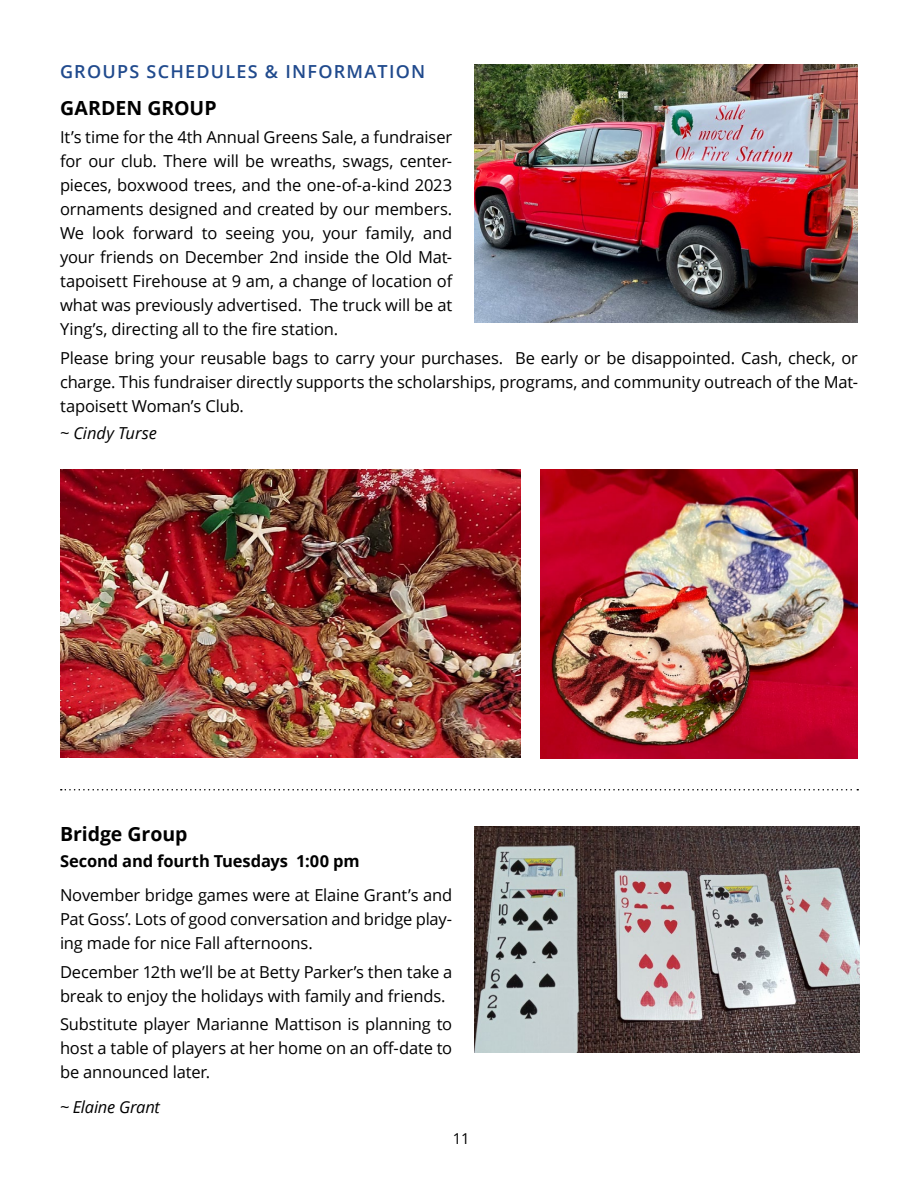
<style>
.page{position:relative;width:918px;height:1188px;background:#fff}
.page>*{position:absolute;margin:0;border:0;box-sizing:border-box;transform-origin:0 0}
.t1{font:700 19.5px "Open Sans";letter-spacing:-.005em;color:#000}
.t2{font:600 18px "Open Sans";letter-spacing:.07em;color:#204a8d}
.t3{font:16.5px/24px "Open Sans";letter-spacing:-.01em;color:#000;text-align:justify}
.t4{font:700 16.5px "Open Sans";letter-spacing:-.005em;color:#000}
.t5{font:italic 16.5px "Open Sans";letter-spacing:-.01em;color:#000}
.t6{font:15px "Open Sans";color:#000}
</style>
<div class="page">
<img style="left:475px;top:826px;width:385px;height:227px">
<svg style="left:61px;top:789px;width:797px;height:1px"></svg>
<img style="left:475px;top:64px;width:383px;height:258px">
<img style="left:540px;top:470px;width:318px;height:289px">
<img style="left:60px;top:469px;width:461px;height:289px">
<p class="t2" style="left:60px;top:59px;width:367px">GROUPS SCHEDULES &amp; INFORMATION</p>
<p class="t1" style="left:60px;top:95px;width:158px">GARDEN GROUP</p>
<p class="t3" style="left:60px;top:125px;width:394px">It’s time for the 4th Annual Greens Sale, a fundraiser for our club. There will be wreaths, swags, center&shy;pieces, boxwood trees, and the one-of-a-kind 2023 ornaments designed and created by our members.<br>We look forward to seeing you, your family, and your friends on December 2nd inside the Old Mat&shy;tapoisett Firehouse at 9 am, a change of location of what was previously advertised. The truck will be at Ying’s, directing all to the fire station.</p>
<p class="t3" style="left:60px;top:345px;width:800px">Please bring your reusable bags to carry your purchases. Be early or be disappointed. Cash, check, or charge. This fundraiser directly supports the scholarships, programs, and community outreach of the Mat&shy;tapoisett Woman’s Club.</p>
<p class="t5" style="left:60px;top:421px;width:98px">~ Cindy Turse</p>
<p class="t1" style="left:60px;top:821px;width:129px">Bridge Group</p>
<p class="t4" style="left:60px;top:849px;width:301px">Second and fourth Tuesdays 1:00 pm</p>
<p class="t3" style="left:60px;top:883px;width:394px">November bridge games were at Elaine Grant’s and Pat Goss’. Lots of good conversation and bridge play&shy;ing made for nice Fall afternoons.</p>
<p class="t3" style="left:60px;top:960px;width:394px">December 12th we’ll be at Betty Parker’s then take a break to enjoy the holidays with family and friends.</p>
<p class="t3" style="left:60px;top:1012px;width:394px">Substitute player Marianne Mattison is planning to host a table of players at her home on an off-date to be announced later.</p>
<p class="t5" style="left:60px;top:1096px;width:101px">~ Elaine Grant</p>
<p class="t6" style="left:453px;top:1128px;width:19px">11</p>
</div>
